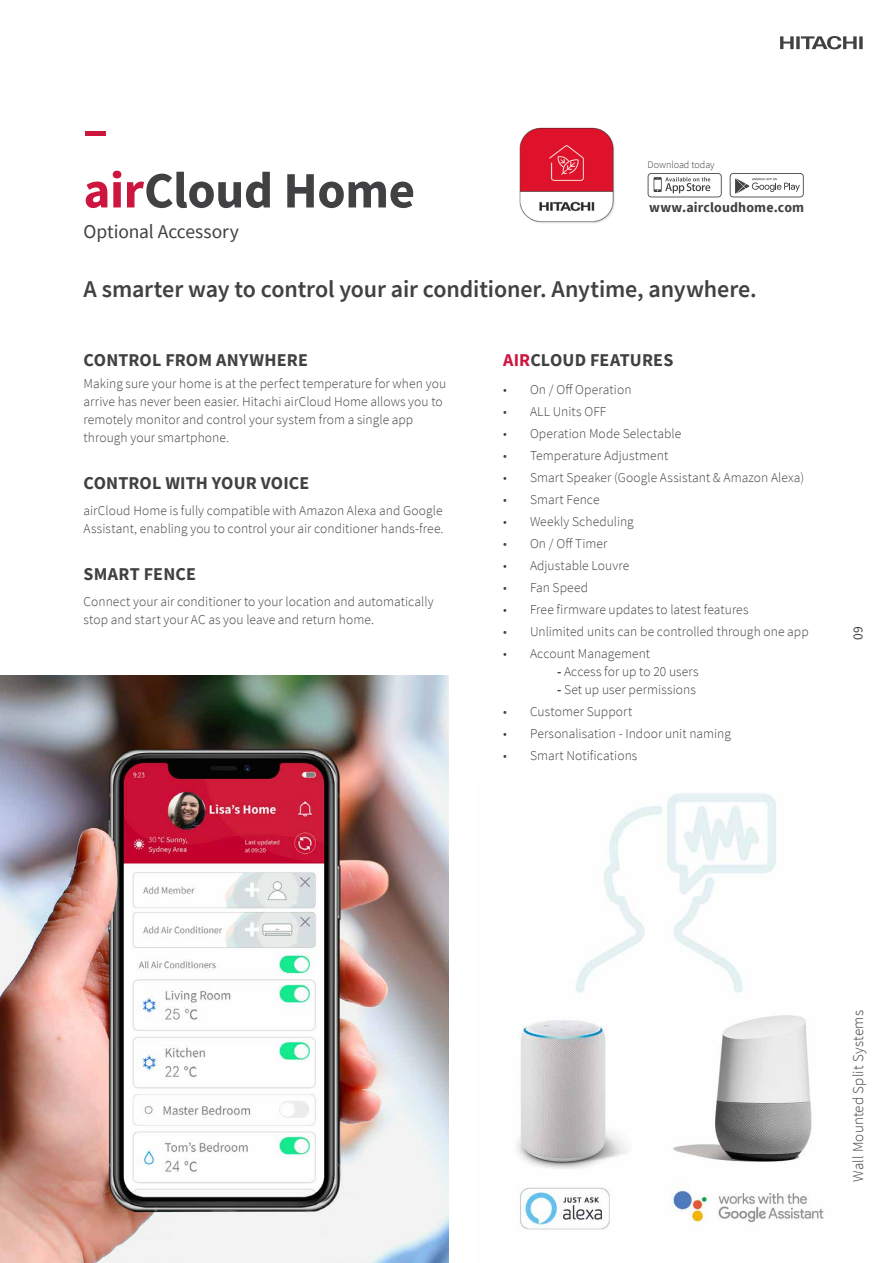
<style>
.page{position:relative;width:893px;height:1263px;background:#fff}
.page>*{position:absolute;margin:0;border:0;box-sizing:border-box;transform-origin:0 0}
.t1{font:700 51px/61.2px "Source Sans Pro";letter-spacing:-.01em;color:#414042}
.t2{font:600 24px "Source Sans Pro";letter-spacing:-.005em;color:#414042}
.t3{font:19.5px "Source Sans Pro";letter-spacing:-.005em;color:#414042}
.t4{font:700 18px "Source Sans Pro";letter-spacing:.005em;color:#414042}
.t5{font:300 15px "Source Sans Pro";letter-spacing:.01em;color:#414042}
.t6{font:700 13.95px "Source Sans Pro";letter-spacing:.01em;color:#414042}
.t7{font:300 13.5px/18px "Source Sans Pro";letter-spacing:.005em;color:#414042}
.t8{font:13.5px "Source Sans Pro";color:#414042}
.t9{font:300 10.2px "Source Sans Pro";color:#414042}
.s1{color:#cd163f}
.s2{font-weight:600}
</style>
<div class="page">
<img style="left:517px;top:793px;width:307px;height:437px">
<img style="left:0;top:675px;width:448px;height:588px">
<svg style="left:730px;top:173px;width:74px;height:24px"></svg>
<svg style="left:648px;top:173px;width:74px;height:24px"></svg>
<img style="left:519px;top:127px;width:96px;height:96px">
<svg style="left:780px;top:36px;width:83px;height:13px"></svg>
<h1 class="t1" style="left:84px;top:98px;width:333px"><span class="s1">–<br>air</span>Cloud Home</h1>
<h3 class="t3" style="left:84px;top:219px;width:157px">Optional Accessory</h3>
<p class="t9" style="left:648px;top:158px;width:69px">Download today</p>
<p class="t6" style="left:649px;top:198px;width:156px">www.aircloudhome.com</p>
<h2 class="t2" style="left:84px;top:273px;width:675px">A smarter way to control your air conditioner. Anytime, anywhere.</h2>
<h3 class="t4" style="left:84px;top:348px;width:226px">CONTROL FROM ANYWHERE</h3>
<p class="t7" style="left:84px;top:375px;width:364px">Making sure your home is at the perfect temperature for when you arrive has never been easier. Hitachi airCloud Home allows you to remotely monitor and control your system from a single app through your smartphone.</p>
<h3 class="t4" style="left:84px;top:470px;width:227px">CONTROL WITH YOUR VOICE</h3>
<p class="t7" style="left:84px;top:502px;width:362px">airCloud Home is fully compatible with Amazon Alexa and Google<br>Assistant, enabling you to control your air conditioner hands-free.</p>
<h3 class="t4" style="left:84px;top:561px;width:114px">SMART FENCE</h3>
<p class="t7" style="left:84px;top:593px;width:351px">Connect your air conditioner to your location and automatically stop and start your AC as you leave and return home.</p>
<h3 class="t4" style="left:503px;top:348px;width:172px"><span class="s1">AIR</span>CLOUD FEATURES</h3>
<p class="t7" style="left:503px;top:381px;width:130px">• On / Off Operation</p>
<p class="t7" style="left:503px;top:403px;width:105px">• ALL Units OFF</p>
<p class="t7" style="left:503px;top:425px;width:180px">• Operation Mode Selectable</p>
<p class="t7" style="left:503px;top:447px;width:167px">• Temperature Adjustment</p>
<p class="t7" style="left:503px;top:469px;width:303px">• Smart Speaker (Google Assistant &amp; Amazon Alexa)</p>
<p class="t7" style="left:503px;top:491px;width:98px">• Smart Fence</p>
<p class="t7" style="left:503px;top:513px;width:132px">• Weekly Scheduling</p>
<p class="t7" style="left:503px;top:535px;width:106px">• On / Off Timer</p>
<p class="t7" style="left:503px;top:557px;width:128px">• Adjustable Louvre</p>
<p class="t7" style="left:503px;top:579px;width:87px">• Fan Speed</p>
<p class="t7" style="left:503px;top:601px;width:247px">• Free firmware updates to latest features</p>
<p class="t7" style="left:503px;top:623px;width:307px">• Unlimited units can be controlled through one app</p>
<p class="t7" style="left:503px;top:645px;width:149px">• Account Management</p>
<p class="t7" style="left:557px;top:663px;width:143px"><span class="s2">-</span> Access for up to 20 users</p>
<p class="t7" style="left:557px;top:681px;width:140px"><span class="s2">-</span> Set up user permissions</p>
<p class="t7" style="left:503px;top:703px;width:131px">• Customer Support</p>
<p class="t7" style="left:503px;top:725px;width:229px">• Personalisation - Indoor unit naming</p>
<p class="t7" style="left:503px;top:747px;width:136px">• Smart Notifications</p>
<p class="t8" style="left:849px;top:640px;width:15px;rotate:-90deg">09</p>
<p class="t5" style="left:849px;top:1182px;width:173px;rotate:-90deg">Wall Mounted Split Systems</p>
</div>
